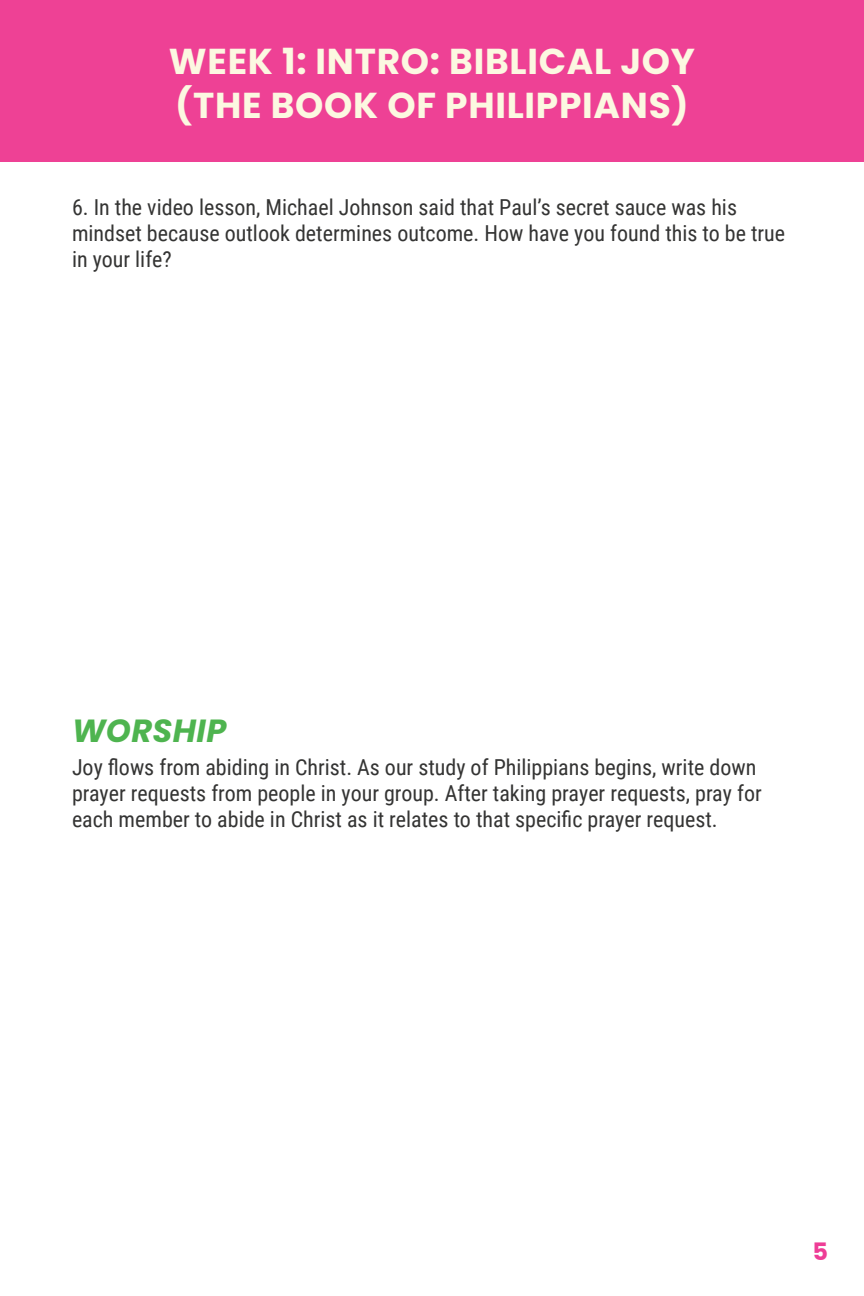
<style>
.page{position:relative;width:864px;height:1296px;background:#fff}
.page>*{position:absolute;margin:0;border:0;box-sizing:border-box;transform-origin:0 0}
.t1{font:700 36px/44px "Poppins";letter-spacing:.02em;color:#fcf8e1}
.t2{font:italic 700 32px "Poppins";letter-spacing:.01em;color:#4eb44f}
.t3{font:700 24px "Poppins";color:#ee3d96}
.t4{font:22px/26px "Roboto Condensed";color:#343433}
</style>
<div class="page">
<div style="left:0;top:0;width:864px;height:162px;background:#ee4195"></div>
<h1 class="t1" style="left:169px;top:39px;width:528px">WEEK 1: INTRO: BIBLICAL JOY (THE BOOK OF PHILIPPIANS)</h1>
<p class="t4" style="left:72px;top:193px;width:715px">6. In the video lesson, Michael Johnson said that Paul’s secret sauce was his mindset because outlook determines outcome. How have you found this to be true in your life?</p>
<h2 class="t2" style="left:72px;top:713px;width:156px">WORSHIP</h2>
<p class="t4" style="left:72px;top:754px;width:691px">Joy flows from abiding in Christ. As our study of Philippians begins, write down prayer requests from people in your group. After taking prayer requests, pray for each member to abide in Christ as it relates to that specific prayer request.</p>
<p class="t3" style="left:812px;top:1238px;width:17px">5</p>
</div>
